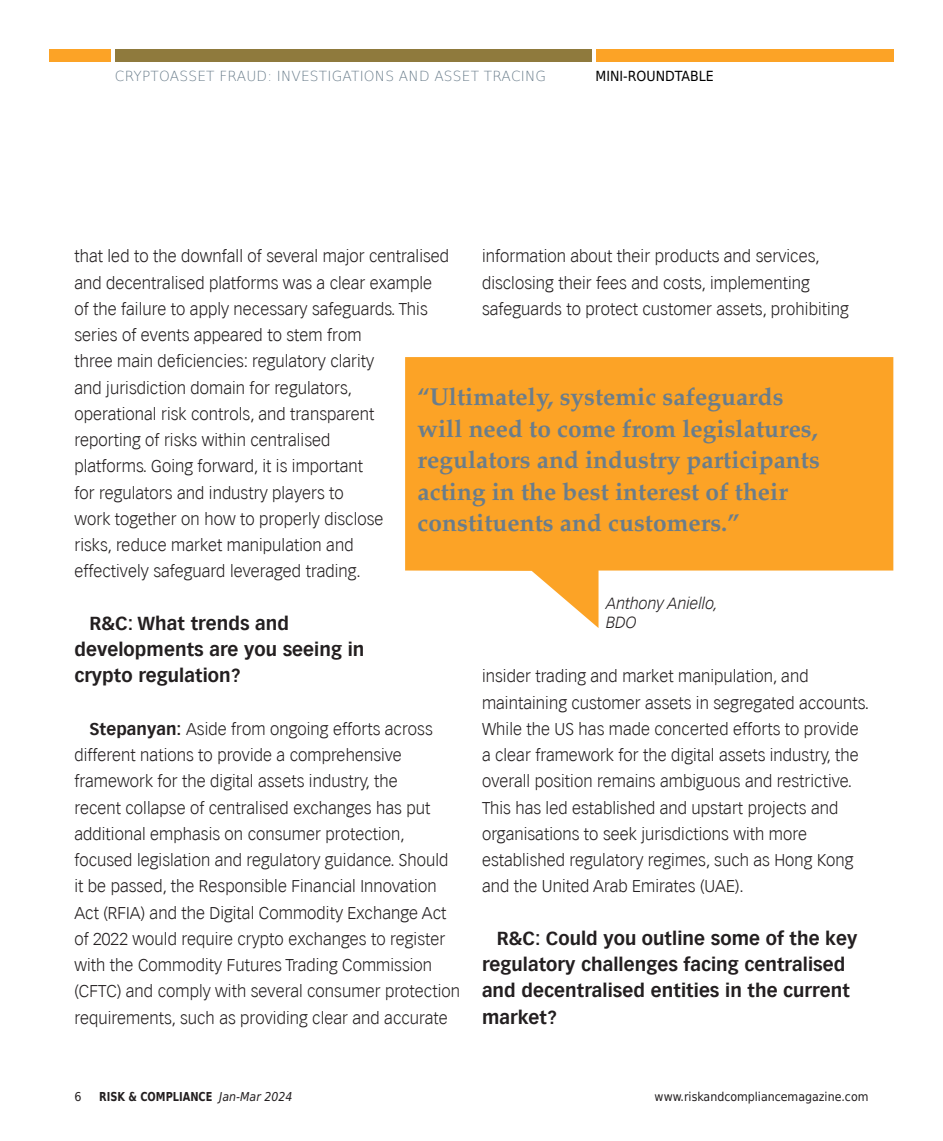
<style>
.page{position:relative;width:943px;height:1141px;background:#fff}
.page>*{position:absolute;margin:0;border:0;box-sizing:border-box;transform-origin:0 0}
.t1{font:700 24.5px/31.5px "Palatino";color:#6a7d8b}
.t2{font:700 18.38px/26.2px "Vectora LH";letter-spacing:.005em;color:#231f20}
.t3{font:300 16.62px/26.2px "Vectora LH";letter-spacing:.005em;color:#231f20}
.t4{font:italic 300 15.75px/18.9px "Vectora LH";color:#231f20}
.t5{font:200 14px "DejaVu Sans";letter-spacing:.015em;color:#6a7d8b}
.t6{font:14px "DejaVu Sans Condensed";color:#000}
.t7{font:12.25px "DejaVu Sans Condensed";color:#231f20}
.t8{font:700 12.25px "DejaVu Sans";color:#231f20;scale:.8 1}
.s1{font-weight:700}
.s2{font-family:"DejaVu Sans Condensed";font-weight:400;font-style:italic}
</style>
<div class="page">
<div style="left:595px;top:50px;width:298px;height:12px;background:#fca326"></div>
<div style="left:115px;top:50px;width:477px;height:12px;background:#8f7a3d"></div>
<div style="left:50px;top:50px;width:61px;height:12px;background:#fca326"></div>
<svg style="left:405px;top:357px;width:488px;height:271px;fill:#fca326"></svg>
<div style="left:606px;top:594px;width:218px;height:36px;background:#fff"></div>
<div style="left:417px;top:382px;width:451px;height:155px;background:#fca326"></div>
<p class="t5" style="left:115px;top:65px;width:433px">CRYPTOASSET FRAUD: INVESTIGATIONS AND ASSET TRACING</p>
<p class="t6" style="left:595px;top:64px;width:120px">MINI-ROUNDTABLE</p>
<p class="t3" style="left:74px;top:244px;width:376px">that led to the downfall of several major centralised and decentralised platforms was a clear example of the failure to apply necessary safeguards. This series of events appeared to stem from<br>three main deficiencies: regulatory clarity<br>and jurisdiction domain for regulators,<br>operational risk controls, and transparent<br>reporting of risks within centralised<br>platforms. Going forward, it is important<br>for regulators and industry players to<br>work together on how to properly disclose<br>risks, reduce market manipulation and<br>effectively safeguard leveraged trading.</p>
<p class="t2" style="left:74px;top:610px;width:291px;text-indent:15px">R&amp;C: What trends and developments are you seeing in crypto regulation?</p>
<p class="t3" style="left:74px;top:716px;width:387px;text-indent:15px"><span class="s1">Stepanyan:</span> Aside from ongoing efforts across different nations to provide a comprehensive framework for the digital assets industry, the<br>recent collapse of centralised exchanges has put additional emphasis on consumer protection, focused legislation and regulatory guidance. Should it be passed, the Responsible Financial Innovation Act (RFIA) and the Digital Commodity Exchange Act of 2022 would require crypto exchanges to register with the Commodity Futures Trading Commission (CFTC) and comply with several consumer protection requirements, such as providing clear and accurate</p>
<p class="t3" style="left:482px;top:244px;width:368px">information about their products and services, disclosing their fees and costs, implementing safeguards to protect customer assets, prohibiting</p>
<h1 class="t1" style="left:417px;top:382px;width:404px">“Ultimately, systemic safeguards will need to come from legislatures, regulators and industry participants acting in the best interest of their constituents and customers.”</h1>
<p class="t4" style="left:606px;top:594px;width:113px">Anthony Aniello,<br>BDO</p>
<p class="t3" style="left:482px;top:664px;width:388px">insider trading and market manipulation, and maintaining customer assets in segregated accounts.<br>While the US has made concerted efforts to provide a clear framework for the digital assets industry, the overall position remains ambiguous and restrictive.<br>This has led established and upstart projects and organisations to seek jurisdictions with more established regulatory regimes, such as Hong Kong and the United Arab Emirates (UAE).</p>
<p class="t2" style="left:482px;top:925px;width:377px;text-indent:15px">R&amp;C: Could you outline some of the key regulatory challenges facing centralised and decentralised entities in the current market?</p>
<p class="t7" style="left:74px;top:1086px;width:9px">6</p>
<p class="t8" style="left:99px;top:1086px;width:243px">RISK &amp; COMPLIANCE <span class="s2">Jan-Mar 2024</span></p>
<p class="t7" style="left:654px;top:1086px;width:215px">www.riskandcompliancemagazine.com</p>
</div>
